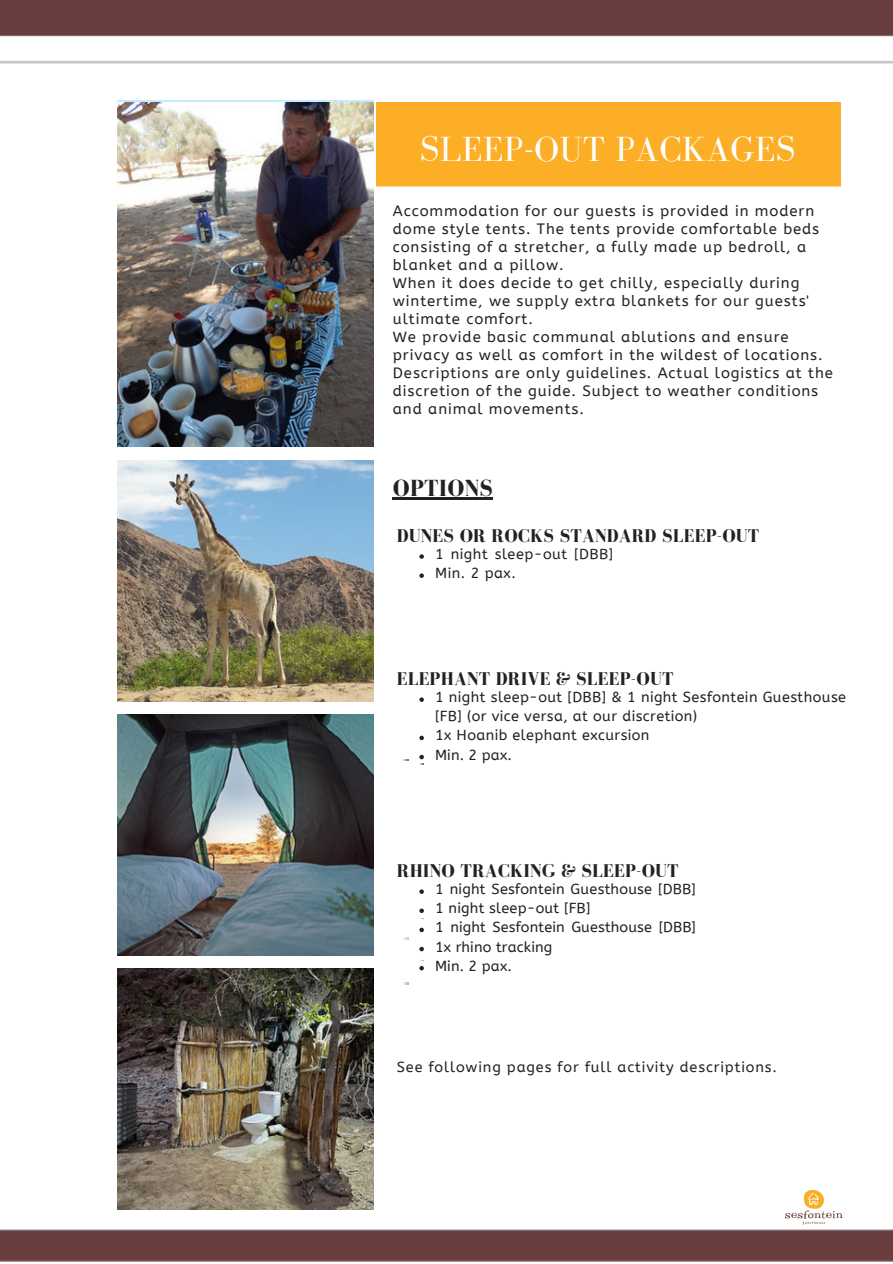
<style>
.page{position:relative;width:893px;height:1264px;background:#fff}
.page>*{position:absolute;margin:0;border:0;box-sizing:border-box;transform-origin:0 0}
.t1{font:36px "Bodoni FLF";letter-spacing:.01em;color:#fff}
.t2{font:700 24px "Bodoni FLF";letter-spacing:.01em;color:#222}
.t3{font:700 18.9px "Bodoni FLF";letter-spacing:.01em;color:#222}
.t4{font:15px/18px "A Bee Zee";letter-spacing:.06em;color:#222}
.t5{font:14.55px/19px "A Bee Zee";letter-spacing:.03em;color:#222}
.t6{font:14.55px/19px "A Bee Zee";letter-spacing:.01em;color:#222}
.t7{font:14.55px "A Bee Zee";letter-spacing:.06em;color:#222}
</style>
<div class="page">
<img style="left:0;top:0;width:892px;height:1262px">
<img style="left:117px;top:714px;width:257px;height:241px">
<div style="left:376px;top:102px;width:464px;height:85px;background:#fcaf26"></div>
<img style="left:779px;top:1180px;width:68px;height:57px">
<img style="left:117px;top:461px;width:257px;height:240px">
<img style="left:117px;top:968px;width:257px;height:240px">
<img style="left:418px;top:918px;width:5px;height:42px">
<img style="left:117px;top:102px;width:257px;height:344px">
<hr style="left:393px;top:498px;width:100px;height:2px;background:#222">
<svg style="left:419px;top:554px;width:5px;height:5px"></svg>
<svg style="left:419px;top:573px;width:5px;height:5px"></svg>
<svg style="left:419px;top:697px;width:5px;height:5px"></svg>
<svg style="left:419px;top:735px;width:5px;height:5px"></svg>
<svg style="left:418px;top:754px;width:6px;height:11px"></svg>
<svg style="left:419px;top:889px;width:5px;height:4px"></svg>
<svg style="left:419px;top:908px;width:5px;height:5px"></svg>
<svg style="left:419px;top:927px;width:5px;height:5px"></svg>
<svg style="left:419px;top:946px;width:5px;height:5px"></svg>
<svg style="left:419px;top:965px;width:5px;height:5px"></svg>
<p class="t1" style="left:420px;top:130px;width:377px">SLEEP-OUT PACKAGES</p>
<p class="t4" style="left:393px;top:202px;width:428px">Accommodation for our guests is provided in modern dome style tents. The tents provide comfortable beds consisting of a stretcher, a fully made up bedroll, a blanket and a pillow.</p>
<p class="t4" style="left:393px;top:274px;width:417px">When it does decide to get chilly, especially during wintertime, we supply extra blankets for our guests' ultimate comfort.</p>
<p class="t4" style="left:393px;top:328px;width:441px">We provide basic communal ablutions and ensure privacy as well as comfort in the wildest of locations.<br>Descriptions are only guidelines. Actual logistics at the discretion of the guide. Subject to weather conditions and animal movements.</p>
<p class="t2" style="left:393px;top:475px;width:101px">OPTIONS</p>
<p class="t3" style="left:397px;top:525px;width:364px">DUNES OR ROCKS STANDARD SLEEP-OUT</p>
<p class="t5" style="left:435px;top:545px;width:179px">1 night sleep-out [DBB]<br>Min. 2 pax.</p>
<p class="t3" style="left:397px;top:668px;width:278px">ELEPHANT DRIVE &amp; SLEEP-OUT</p>
<p class="t5" style="left:435px;top:688px;width:412px">1 night sleep-out [DBB] &amp; 1 night Sesfontein Guesthouse [FB] (or vice versa, at our discretion)</p>
<p class="t5" style="left:435px;top:726px;width:216px">1x Hoanib elephant excursion</p>
<p class="t5" style="left:435px;top:745px;width:78px">Min. 2 pax.</p>
<p class="t3" style="left:397px;top:860px;width:283px">RHINO TRACKING &amp; SLEEP-OUT</p>
<p class="t5" style="left:435px;top:879px;width:262px">1 night Sesfontein Guesthouse [DBB]<br>1 night sleep-out [FB]</p>
<p class="t6" style="left:435px;top:918px;width:262px">1 night Sesfontein Guesthouse [DBB]<br>1x rhino tracking</p>
<p class="t5" style="left:435px;top:956px;width:78px">Min. 2 pax.</p>
<p class="t7" style="left:397px;top:1058px;width:381px">See following pages for full activity descriptions.</p>
</div>
